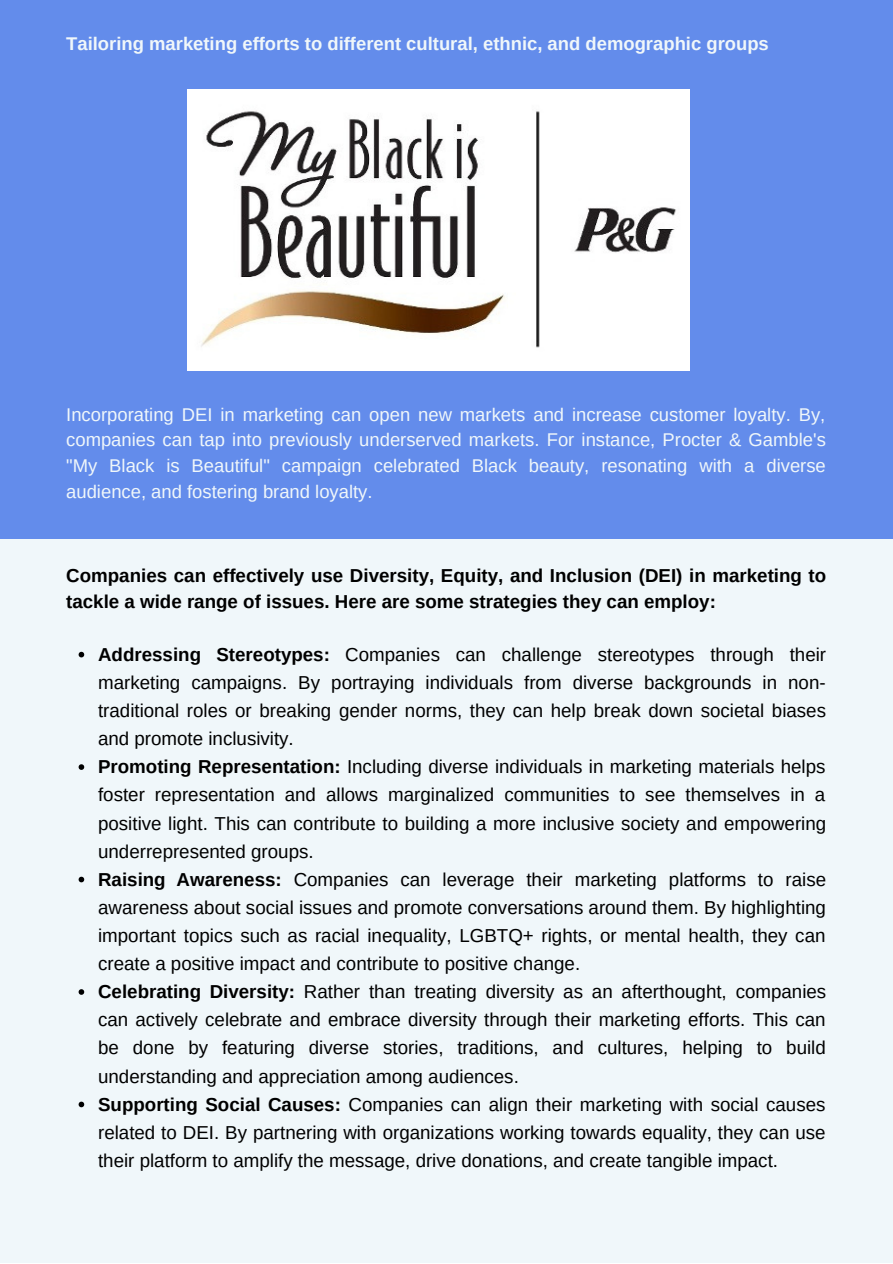
<style>
.page{position:relative;width:893px;height:1264px;background:#fff}
.page>*{position:absolute;margin:0;border:0;box-sizing:border-box;transform-origin:0 0}
.t1{font:18.75px/28px "Arimo";color:#000;text-align:justify}
.t2{font:700 18.75px/25.8px "Arimo";color:#000}
.t3{font:18.45px/25.8px "Arimo";color:#f0f7fa;text-align:justify}
.t4{font:700 18.45px "Arimo";color:#f0f7fa}
.s1{font-weight:700}
</style>
<div class="page">
<div style="left:0;top:0;width:892px;height:1262px;background:#f0f7fa"></div>
<div style="left:0;top:0;width:892px;height:538px;background:#638ceb"></div>
<img style="left:187px;top:89px;width:502px;height:281px">
<svg style="left:79px;top:651px;width:5px;height:6px"></svg>
<svg style="left:79px;top:764px;width:5px;height:6px"></svg>
<svg style="left:79px;top:876px;width:5px;height:6px"></svg>
<svg style="left:79px;top:989px;width:5px;height:5px"></svg>
<svg style="left:79px;top:1101px;width:5px;height:6px"></svg>
<p class="t4" style="left:66px;top:33px;width:704px">Tailoring marketing efforts to different cultural, ethnic, and demographic groups</p>
<p class="t3" style="left:66px;top:401px;width:761px">Incorporating DEI in marketing can open new markets and increase customer loyalty. By, companies can tap into previously underserved markets. For instance, Procter &amp; Gamble's "My Black is Beautiful" campaign celebrated Black beauty, resonating with a diverse audience, and fostering brand loyalty.</p>
<p class="t2" style="left:66px;top:562px;width:761px">Companies can effectively use Diversity, Equity, and Inclusion (DEI) in marketing to tackle a wide range of issues. Here are some strategies they can employ:</p>
<p class="t1" style="left:98px;top:640px;width:729px"><span class="s1">Addressing Stereotypes:</span> Companies can challenge stereotypes through their marketing campaigns. By portraying individuals from diverse backgrounds in non&shy;traditional roles or breaking gender norms, they can help break down societal biases and promote inclusivity.</p>
<p class="t1" style="left:98px;top:752px;width:729px"><span class="s1">Promoting Representation:</span> Including diverse individuals in marketing materials helps foster representation and allows marginalized communities to see themselves in a positive light. This can contribute to building a more inclusive society and empowering underrepresented groups.</p>
<p class="t1" style="left:98px;top:865px;width:729px"><span class="s1">Raising Awareness:</span> Companies can leverage their marketing platforms to raise awareness about social issues and promote conversations around them. By highlighting important topics such as racial inequality, LGBTQ+ rights, or mental health, they can create a positive impact and contribute to positive change.</p>
<p class="t1" style="left:98px;top:977px;width:729px"><span class="s1">Celebrating Diversity:</span> Rather than treating diversity as an afterthought, companies can actively celebrate and embrace diversity through their marketing efforts. This can be done by featuring diverse stories, traditions, and cultures, helping to build understanding and appreciation among audiences.</p>
<p class="t1" style="left:98px;top:1090px;width:729px"><span class="s1">Supporting Social Causes:</span> Companies can align their marketing with social causes related to DEI. By partnering with organizations working towards equality, they can use their platform to amplify the message, drive donations, and create tangible impact.</p>
</div>
